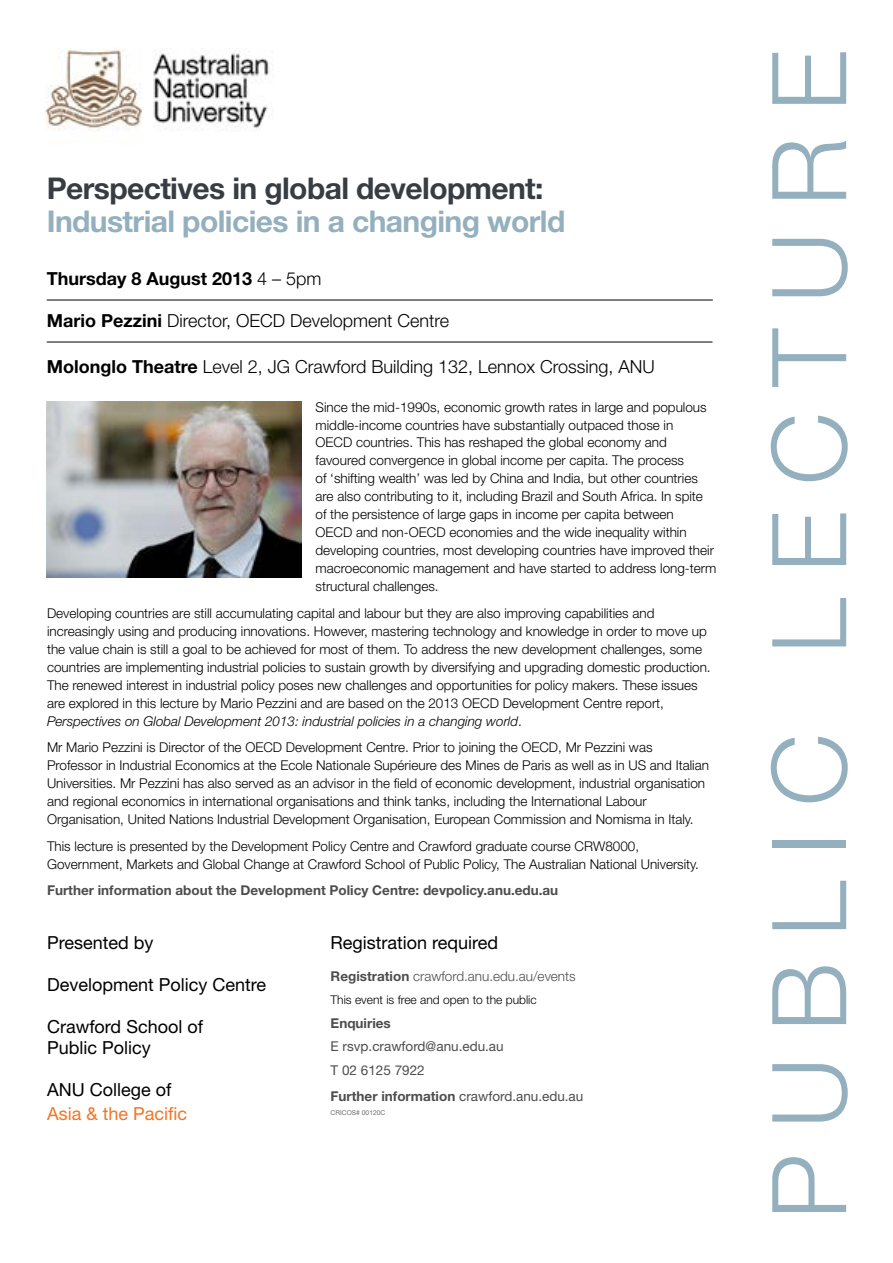
<style>
.page{position:relative;width:893px;height:1263px;background:#fff}
.page>*{position:absolute;margin:0;border:0;box-sizing:border-box;transform-origin:0 0}
.t1{font:300 103.5px "Helvetica Neue LT Std";letter-spacing:.25em;color:#94b0be}
.t2{font:700 30px "Helvetica Neue LT Std";letter-spacing:-.02em;color:#94b0be}
.t3{font:700 30px "Helvetica Neue LT Std";letter-spacing:-.02em;color:#373d42}
.t4{font:300 18px "Helvetica Neue LT Std";color:#000}
.t5{font:18px/21px "Helvetica Neue LT Std";color:#000}
.t6{font:700 18px "Helvetica Neue LT Std";color:#000}
.t7{font:18px "Helvetica Neue LT Std";color:#f47525}
.t8{font:300 13.5px/18px "Helvetica Neue LT Std";color:#000}
.t9{font:700 13.5px "Helvetica Neue LT Std";color:#4d4d4f}
.t10{font:13.5px/23.5px "Helvetica Neue LT Std";color:#4d4d4f}
.t11{font:300 13.5px "Helvetica Neue LT Std";color:#4d4d4f}
.t12{font:300 12px "Helvetica Neue LT Std";color:#000}
.t13{font:6.75px "Helvetica Neue LT Std";color:#6d6e71}
.s1{font-weight:300}
.s2{font-weight:700}
.s3{font-style:italic}
</style>
<div class="page">
<img style="left:45px;top:48px;width:227px;height:83px">
<hr style="left:47px;top:300px;width:666px;height:1px;background:#000">
<hr style="left:47px;top:342px;width:666px;height:1px;background:#000">
<img style="left:47px;top:402px;width:254px;height:175px">
<h2 class="t3" style="left:47px;top:170px;width:498px">Perspectives in global development:</h2>
<h2 class="t2" style="left:47px;top:203px;width:520px">Industrial policies in a changing world</h2>
<h3 class="t6" style="left:47px;top:267px;width:276px">Thursday 8 August 2013 <span class="s1">4 – 5pm</span></h3>
<h3 class="t4" style="left:47px;top:310px;width:404px"><span class="s2">Mario Pezzini</span> Director, OECD Development Centre</h3>
<h3 class="t4" style="left:47px;top:356px;width:610px"><span class="s2">Molonglo Theatre</span> Level 2, JG Crawford Building 132, Lennox Crossing, ANU</h3>
<p class="t8" style="left:316px;top:397px;width:402px">Since the mid-1990s, economic growth rates in large and populous middle-income countries have substantially outpaced those in<br>OECD countries. This has reshaped the global economy and favoured convergence in global income per capita. The process<br>of ‘shifting wealth’ was led by China and India, but other countries are also contributing to it, including Brazil and South Africa. In spite of the persistence of large gaps in income per capita between<br>OECD and non-OECD economies and the wide inequality within developing countries, most developing countries have improved their macroeconomic management and have started to address long-term structural challenges.</p>
<p class="t8" style="left:47px;top:604px;width:665px">Developing countries are still accumulating capital and labour but they are also improving capabilities and increasingly using and producing innovations. However, mastering technology and knowledge in order to move up the value chain is still a goal to be achieved for most of them. To address the new development challenges, some countries are implementing industrial policies to sustain growth by diversifying and upgrading domestic production.<br>The renewed interest in industrial policy poses new challenges and opportunities for policy makers. These issues are explored in this lecture by Mario Pezzini and are based on the 2013 OECD Development Centre report, <span class="s3">Perspectives on Global Development 2013: industrial policies in a changing world</span>.</p>
<p class="t8" style="left:47px;top:738px;width:663px">Mr Mario Pezzini is Director of the OECD Development Centre. Prior to joining the OECD, Mr Pezzini was Professor in Industrial Economics at the Ecole Nationale Supérieure des Mines de Paris as well as in US and Italian Universities. Mr Pezzini has also served as an advisor in the field of economic development, industrial organisation and regional economics in international organisations and think tanks, including the International Labour Organisation, United Nations Industrial Development Organisation, European Commission and Nomisma in Italy.</p>
<p class="t8" style="left:47px;top:837px;width:653px">This lecture is presented by the Development Policy Centre and Crawford graduate course CRW8000,<br>Government, Markets and Global Change at Crawford School of Public Policy, The Australian National University.</p>
<p class="t9" style="left:47px;top:882px;width:513px">Further information about the Development Policy Centre: devpolicy.anu.edu.au</p>
<h3 class="t5" style="left:47px;top:931px;width:108px">Presented by</h3>
<h3 class="t5" style="left:47px;top:974px;width:221px">Development Policy Centre</h3>
<h3 class="t5" style="left:47px;top:1016px;width:157px">Crawford School of<br>Public Policy</h3>
<h3 class="t5" style="left:47px;top:1079px;width:126px">ANU College of</h3>
<h3 class="t7" style="left:47px;top:1103px;width:142px">Asia &amp; the Pacific</h3>
<h3 class="t5" style="left:331px;top:931px;width:169px">Registration required</h3>
<p class="t11" style="left:331px;top:967px;width:247px"><span class="s2">Registration</span> crawford.anu.edu.au/events</p>
<p class="t12" style="left:331px;top:992px;width:208px">This event is free and open to the public</p>
<p class="t9" style="left:331px;top:1014px;width:62px">Enquiries</p>
<p class="t10" style="left:331px;top:1034px;width:175px">E rsvp.crawford@anu.edu.au<br>T 02 6125 7922</p>
<p class="t10" style="left:331px;top:1084px;width:254px"><span class="s2">Further information</span> crawford.anu.edu.au</p>
<p class="t13" style="left:331px;top:1109px;width:56px">CRICOS# 00120C</p>
<h1 class="t1" style="left:746px;top:1219px;width:1171px;rotate:-90deg">PUBLIC LECTURE</h1>
</div>
